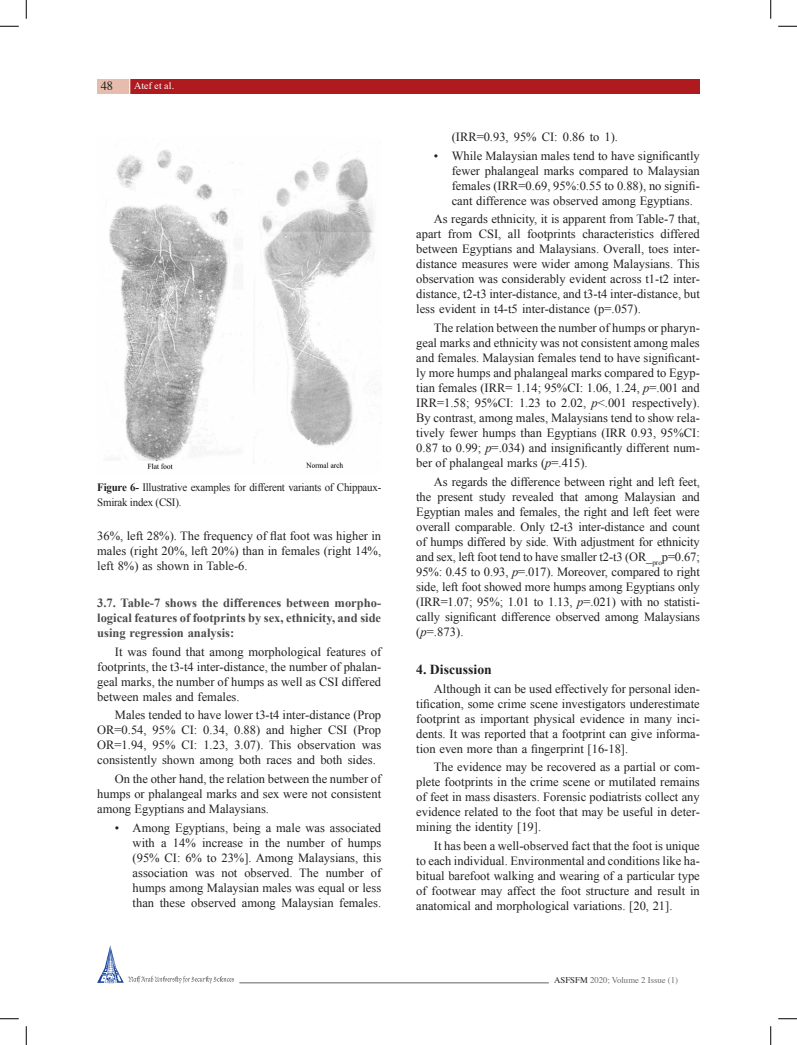
<style>
.page{position:relative;width:797px;height:1045px;background:#fff}
.page>*{position:absolute;margin:0;border:0;box-sizing:border-box;transform-origin:0 0}
.t1{font:700 13.75px "Times New Roman";color:#231f20}
.t2{font:12.5px/15px "Times New Roman";color:#231f20;text-align:justify}
.t3{font:700 12.5px/15px "Times New Roman";color:#4b4c4d;text-align:justify}
.t4{font:12.5px "Times";color:#231f20}
.t5{font:11.25px/15px "Times New Roman";letter-spacing:-.02em;color:#231f20}
.t6{font:10px "Times";color:#fff}
.t7{font:8.75px "Times";color:#6c6d70}
.s1{font-weight:700}
.s2{font-style:italic}
.s3{color:#231f20}
</style>
<div class="page">
<div style="left:129px;top:79px;width:570px;height:14px;background:#ae1a1e"></div>
<hr style="left:239px;top:982px;width:310px;height:1px;background:#636366">
<svg style="left:129px;top:79px;width:1px;height:15px"></svg>
<svg style="left:97px;top:945px;width:137px;height:38px"></svg>
<div style="left:97px;top:79px;width:32px;height:14px;background:#e6bcac"></div>
<img style="left:109px;top:150px;width:266px;height:320px">
<svg style="left:0;top:25px;width:19px;height:2px"></svg>
<svg style="left:778px;top:25px;width:19px;height:2px"></svg>
<svg style="left:0;top:1018px;width:19px;height:1px"></svg>
<svg style="left:778px;top:1018px;width:19px;height:1px"></svg>
<svg style="left:25px;top:0;width:2px;height:19px"></svg>
<svg style="left:25px;top:1026px;width:2px;height:19px"></svg>
<svg style="left:770px;top:0;width:1px;height:19px"></svg>
<svg style="left:770px;top:1026px;width:1px;height:19px"></svg>
<p class="t4" style="left:101px;top:74px;width:14px">48</p>
<p class="t6" style="left:134px;top:76px;width:41px">Atef et al.</p>
<p class="t5" style="left:97px;top:479px;width:285px"><span class="s1">Figure 6-</span> Illustrative examples for different variants of Chippaux-<br>Smirak index (CSI).</p>
<p class="t2" style="left:97px;top:528px;width:285px">36%, left 28%). The frequency of flat foot was higher in males (right 20%, left 20%) than in females (right 14%, left 8%) as shown in Table-6.</p>
<p class="t3" style="left:97px;top:595px;width:285px">3.7. Table-7 shows the differences between morpho&shy;logical features of footprints by sex, ethnicity, and side using regression analysis:</p>
<p class="t2" style="left:97px;top:644px;width:285px;text-indent:18px">It was found that among morphological features of footprints, the t3-t4 inter-distance, the number of phalan&shy;geal marks, the number of humps as well as CSI differed between males and females.</p>
<p class="t2" style="left:97px;top:707px;width:285px;text-indent:18px">Males tended to have lower t3-t4 inter-distance (Prop OR=0.54, 95% CI: 0.34, 0.88) and higher CSI (Prop OR=1.94, 95% CI: 1.23, 3.07). This observation was consistently shown among both races and both sides.</p>
<p class="t2" style="left:97px;top:771px;width:285px;text-indent:18px">On the other hand, the relation between the number of humps or phalangeal marks and sex were not consistent among Egyptians and Malaysians.</p>
<p class="t2" style="left:133px;top:819px;width:250px;text-indent:-18px">• Among Egyptians, being a male was associated with a 14% increase in the number of humps (95% CI: 6% to 23%]. Among Malaysians, this association was not observed. The number of humps among Malaysian males was equal or less than these observed among Malaysian females.</p>
<p class="t2" style="left:451px;top:129px;width:168px">(IRR=0.93, 95% CI: 0.86 to 1).</p>
<p class="t2" style="left:451px;top:148px;width:250px;text-indent:-18px">• While Malaysian males tend to have significantly fewer phalangeal marks compared to Malaysian females (IRR=0.69, 95%:0.55 to 0.88), no signifi&shy;cant difference was observed among Egyptians.</p>
<p class="t2" style="left:416px;top:211px;width:285px;text-indent:18px">As regards ethnicity, it is apparent from Table-7 that, apart from CSI, all footprints characteristics differed between Egyptians and Malaysians. Overall, toes inter&shy;distance measures were wider among Malaysians. This observation was considerably evident across t1-t2 inter&shy;distance, t2-t3 inter-distance, and t3-t4 inter-distance, but less evident in t4-t5 inter-distance (p=.057).</p>
<p class="t2" style="left:416px;top:320px;width:285px;text-indent:18px">The relation between the number of humps or pharyn&shy;geal marks and ethnicity was not consistent among males and females. Malaysian females tend to have significant&shy;ly more humps and phalangeal marks compared to Egyp&shy;tian females (IRR= 1.14; 95%CI: 1.06, 1.24, <span class="s2">p</span>=.001 and IRR=1.58; 95%CI: 1.23 to 2.02, <span class="s2">p</span>&lt;.001 respectively).<br>By contrast, among males, Malaysians tend to show rela&shy;tively fewer humps than Egyptians (IRR 0.93, 95%CI:<br>0.87 to 0.99; <span class="s2">p</span>=.034) and insignificantly different num&shy;ber of phalangeal marks (<span class="s2">p</span>=.415).</p>
<p class="t2" style="left:416px;top:474px;width:285px;text-indent:18px">As regards the difference between right and left feet, the present study revealed that among Malaysian and Egyptian males and females, the right and left feet were overall comparable. Only t2-t3 inter-distance and count of humps differed by side. With adjustment for ethnicity and sex, left foot tend to have smaller t2-t3 (OR_<sub>pro</sub>p=0.67; 95%: 0.45 to 0.93, <span class="s2">p</span>=.017). Moreover, compared to right side, left foot showed more humps among Egyptians only (IRR=1.07; 95%; 1.01 to 1.13, <span class="s2">p</span>=.021) with no statisti&shy;cally significant difference observed among Malaysians (<span class="s2">p</span>=.873).</p>
<p class="t1" style="left:416px;top:660px;width:77px">4. Discussion</p>
<p class="t2" style="left:416px;top:681px;width:285px;text-indent:18px">Although it can be used effectively for personal iden&shy;tification, some crime scene investigators underestimate footprint as important physical evidence in many inci&shy;dents. It was reported that a footprint can give informa&shy;tion even more than a fingerprint [16-18].</p>
<p class="t2" style="left:416px;top:759px;width:285px;text-indent:18px">The evidence may be recovered as a partial or com&shy;plete footprints in the crime scene or mutilated remains of feet in mass disasters. Forensic podiatrists collect any evidence related to the foot that may be useful in deter&shy;mining the identity [19].</p>
<p class="t2" style="left:416px;top:838px;width:285px;text-indent:18px">It has been a well-observed fact that the foot is unique to each individual. Environmental and conditions like ha&shy;bitual barefoot walking and wearing of a particular type of footwear may affect the foot structure and result in anatomical and morphological variations. [20, 21].</p>
<p class="t7" style="left:554px;top:972px;width:125px"><span class="s3">ASFSFM</span> 2020; Volume 2 Issue (1)</p>
</div>
